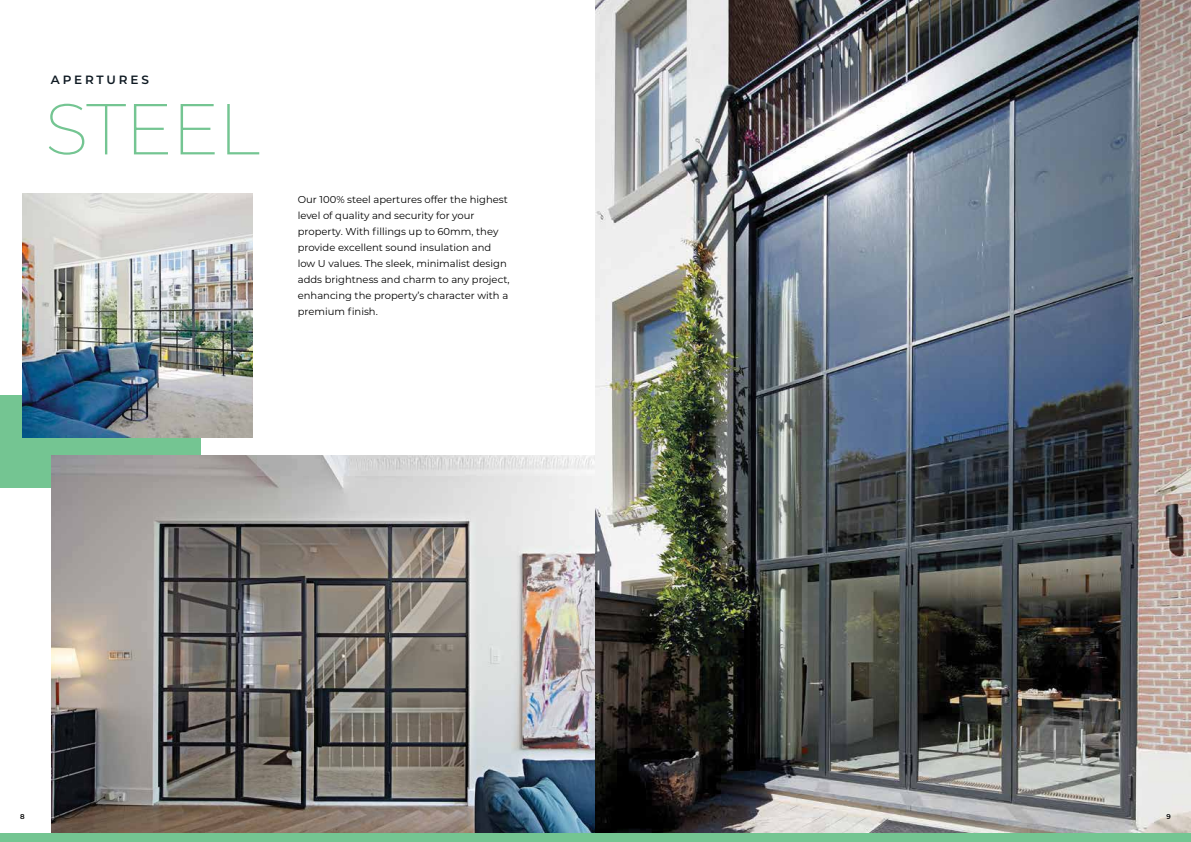
<style>
.page{position:relative;width:1191px;height:842px;background:#fff}
.page>*{position:absolute;margin:0;border:0;box-sizing:border-box;transform-origin:0 0}
.t1{font:100 72px "Montserrat";letter-spacing:-.02em;color:#74c592}
.t2{font:600 12px "Montserrat";letter-spacing:.24em;color:#0f1a23}
.t3{font:10px/16px "Montserrat";color:#010101}
.t4{font:600 7px "Montserrat";color:#010101}
</style>
<div class="page">
<div style="left:0;top:395px;width:200px;height:93px;background:#74c592"></div>
<img style="left:51px;top:455px;width:544px;height:378px">
<img style="left:23px;top:193px;width:230px;height:244px">
<div style="left:0;top:833px;width:609px;height:9px;background:#74c592"></div>
<img style="left:595px;top:0;width:596px;height:833px">
<div style="left:581px;top:833px;width:610px;height:9px;background:#74c592"></div>
<p class="t2" style="left:51px;top:71px;width:100px">APERTURES</p>
<h1 class="t1" style="left:45px;top:81px;width:217px">STEEL</h1>
<p class="t3" style="left:298px;top:191px;width:213px">Our 100% steel apertures offer the highest level of quality and security for your property. With fillings up to 60mm, they provide excellent sound insulation and low U values. The sleek, minimalist design adds brightness and charm to any project, enhancing the property’s character with a premium finish.</p>
<p class="t4" style="left:20px;top:812px;width:6px">8</p>
<p class="t4" style="left:1166px;top:812px;width:6px">9</p>
</div>
